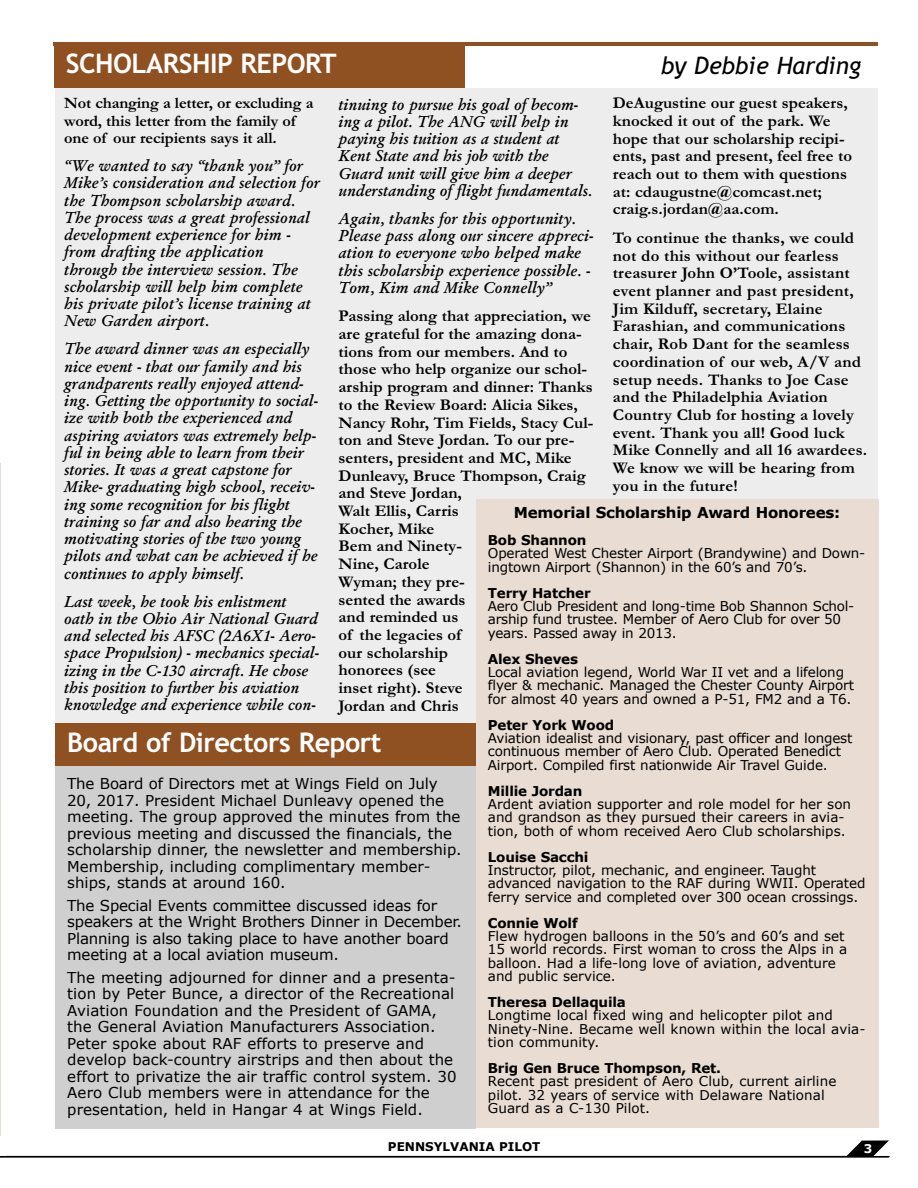
<style>
.page{position:relative;width:918px;height:1188px;background:#fff}
.page>*{position:absolute;margin:0;border:0;box-sizing:border-box;transform-origin:0 0}
.t1{font:700 27px "Trebuchet MS";letter-spacing:-.02em;color:#fff}
.t2{font:italic 24px "Trebuchet MS";color:#000}
.t3{font:700 16.5px/17.7px "Garamond";color:#000}
.t4{font:700 16.05px/17.5px "Garamond";letter-spacing:-.01em;color:#000}
.t5{font:italic 600 15.75px/17.2px "Garamond";color:#000}
.t6{font:15px/16.5px "Verdana";color:#000}
.t7{font:700 15px "Verdana";letter-spacing:-.015em;color:#000}
.t8{font:13.5px/13.2px "Verdana";letter-spacing:-.005em;color:#000}
.t9{font:700 13.5px "Verdana";letter-spacing:-.015em;color:#000}
.t10{font:700 12px "Verdana";color:#000}
.t11{font:700 12px "Verdana";color:#fff}
</style>
<div class="page">
<div style="left:55px;top:88px;width:823px;height:637px;background:#ededed"></div>
<hr style="left:0;top:799px;width:1px;height:336px;background:#e1ded3">
<svg style="left:0;top:1140px;width:890px;height:18px"></svg>
<hr style="left:54px;top:42px;width:824px;height:4px;background:#8f5122">
<div style="left:55px;top:723px;width:421px;height:43px;background:#8f5122"></div>
<div style="left:55px;top:766px;width:421px;height:362px;background:#cfcfcf"></div>
<div style="left:476px;top:499px;width:402px;height:629px;background:#e9dcd3"></div>
<hr style="left:0;top:464px;width:1px;height:336px;background:#dedede">
<div style="left:54px;top:45px;width:411px;height:42px;background:#8f5122"></div>
<h1 class="t1" style="left:66px;top:48px;width:272px">SCHOLARSHIP REPORT</h1>
<h2 class="t2" style="left:661px;top:52px;width:201px">by Debbie Harding</h2>
<p class="t5" style="left:339px;top:96px;width:255px">tinuing to pursue his goal of becom&shy;ing a pilot. The ANG will help in paying his tuition as a student at Kent State and his job with the Guard unit will give him a deeper understanding of flight fundamentals.</p>
<p class="t5" style="left:339px;top:210px;width:256px">Again, thanks for this opportunity.<br>Please pass along our sincere appreci&shy;ation to everyone who helped make this scholarship experience possible. - Tom, Kim and Mike Connelly”</p>
<p class="t3" style="left:339px;top:307px;width:256px">Passing along that appreciation, we are grateful for the amazing dona&shy;tions from our members. And to those who help organize our schol&shy;arship program and dinner: Thanks to the Review Board: Alicia Sikes,<br>Nancy Rohr, Tim Fields, Stacy Cul&shy;ton and Steve Jordan. To our pre&shy;senters, president and MC, Mike<br>Dunleavy, Bruce Thompson, Craig and Steve Jordan,<br>Walt Ellis, Carris<br>Kocher, Mike<br>Bem and Ninety-<br>Nine, Carole<br>Wyman; they pre-<br>sented the awards<br>and reminded us<br>of the legacies of<br>our scholarship<br>honorees (see<br>inset right). Steve<br>Jordan and Chris</p>
<p class="t4" style="left:64px;top:94px;width:251px">Not changing a letter, or excluding a word, this letter from the family of one of our recipients says it all.</p>
<p class="t5" style="left:64px;top:157px;width:257px">“We wanted to say “thank you” for Mike’s consideration and selection for the Thompson scholarship award.<br>The process was a great professional development experience for him - from drafting the application through the interview session. The scholarship will help him complete his private pilot’s license training at New Garden airport.</p>
<p class="t5" style="left:64px;top:340px;width:255px">The award dinner was an especially nice event - that our family and his grandparents really enjoyed attend&shy;ing. Getting the opportunity to social&shy;ize with both the experienced and aspiring aviators was extremely help&shy;ful in being able to learn from their stories. It was a great capstone for Mike- graduating high school, receiv&shy;ing some recognition for his flight training so far and also hearing the motivating stories of the two young pilots and what can be achieved if he continues to apply himself.</p>
<p class="t5" style="left:64px;top:593px;width:256px">Last week, he took his enlistment oath in the Ohio Air National Guard and selected his AFSC (2A6X1- Aero&shy;space Propulsion) - mechanics special&shy;izing in the C-130 aircraft. He chose this position to further his aviation knowledge and experience while con-</p>
<p class="t3" style="left:613px;top:94px;width:241px">DeAugustine our guest speakers, knocked it out of the park. We hope that our scholarship recipi&shy;ents, past and present, feel free to reach out to them with questions at: cdaugustne@comcast.net; craig.s.jordan@aa.com.</p>
<p class="t3" style="left:613px;top:228px;width:256px">To continue the thanks, we could not do this without our fearless treasurer John O’Toole, assistant event planner and past president,<br>Jim Kilduff, secretary, Elaine<br>Farashian, and communications chair, Rob Dant for the seamless coordination of our web, A/V and setup needs. Thanks to Joe Case and the Philadelphia Aviation<br>Country Club for hosting a lovely event. Thank you all! Good luck<br>Mike Connelly and all 16 awardees.<br>We know we will be hearing from you in the future!</p>
<p class="t7" style="left:514px;top:503px;width:328px">Memorial Scholarship Award Honorees:</p>
<p class="t9" style="left:488px;top:532px;width:100px">Bob Shannon</p>
<p class="t8" style="left:488px;top:546px;width:379px">Operated West Chester Airport (Brandywine) and Down&shy;ingtown Airport (Shannon) in the 60’s and 70’s.</p>
<p class="t9" style="left:488px;top:584px;width:104px">Terry Hatcher</p>
<p class="t8" style="left:488px;top:599px;width:368px">Aero Club President and long-time Bob Shannon Schol&shy;arship fund trustee. Member of Aero Club for over 50 years. Passed away in 2013.</p>
<p class="t9" style="left:488px;top:650px;width:92px">Alex Sheves</p>
<p class="t8" style="left:488px;top:665px;width:368px">Local aviation legend, World War II vet and a lifelong flyer &amp; mechanic. Managed the Chester County Airport for almost 40 years and owned a P-51, FM2 and a T6.</p>
<p class="t9" style="left:488px;top:716px;width:128px">Peter York Wood</p>
<p class="t8" style="left:488px;top:731px;width:366px">Aviation idealist and visionary, past officer and longest continuous member of Aero Club. Operated Benedict<br>Airport. Compiled first nationwide Air Travel Guide.</p>
<p class="t9" style="left:488px;top:782px;width:96px">Millie Jordan</p>
<p class="t8" style="left:488px;top:797px;width:365px">Ardent aviation supporter and role model for her son and grandson as they pursued their careers in avia&shy;tion, both of whom received Aero Club scholarships.</p>
<p class="t9" style="left:488px;top:848px;width:102px">Louise Sacchi</p>
<p class="t8" style="left:488px;top:863px;width:379px">Instructor, pilot, mechanic, and engineer. Taught advanced navigation to the RAF during WWII. Operated ferry service and completed over 300 ocean crossings.</p>
<p class="t9" style="left:488px;top:914px;width:91px">Connie Wolf</p>
<p class="t8" style="left:488px;top:929px;width:361px">Flew hydrogen balloons in the 50’s and 60’s and set 15 world records. First woman to cross the Alps in a balloon. Had a life-long love of aviation, adventure and public service.</p>
<p class="t9" style="left:488px;top:994px;width:140px">Theresa Dellaquila</p>
<p class="t8" style="left:488px;top:1008px;width:379px">Longtime local fixed wing and helicopter pilot and<br>Ninety-Nine. Became well known within the local avia&shy;tion community.</p>
<p class="t9" style="left:488px;top:1060px;width:235px">Brig Gen Bruce Thompson, Ret.</p>
<p class="t8" style="left:488px;top:1074px;width:350px">Recent past president of Aero Club, current airline pilot. 32 years of service with Delaware National<br>Guard as a C-130 Pilot.</p>
<h1 class="t1" style="left:67px;top:727px;width:316px">Board of Directors Report</h1>
<p class="t6" style="left:67px;top:775px;width:396px">The Board of Directors met at Wings Field on July 20, 2017. President Michael Dunleavy opened the meeting. The group approved the minutes from the previous meeting and discussed the financials, the scholarship dinner, the newsletter and membership.<br>Membership, including complimentary member&shy;ships, stands at around 160.</p>
<p class="t6" style="left:67px;top:897px;width:396px">The Special Events committee discussed ideas for speakers at the Wright Brothers Dinner in December.<br>Planning is also taking place to have another board meeting at a local aviation museum.</p>
<p class="t6" style="left:67px;top:969px;width:391px">The meeting adjourned for dinner and a presenta&shy;tion by Peter Bunce, a director of the Recreational Aviation Foundation and the President of GAMA, the General Aviation Manufacturers Association.<br>Peter spoke about RAF efforts to preserve and develop back-country airstrips and then about the effort to privatize the air traffic control system. 30<br>Aero Club members were in attendance for the presentation, held in Hangar 4 at Wings Field.</p>
<p class="t10" style="left:388px;top:1139px;width:154px">PENNSYLVANIA PILOT</p>
<p class="t11" style="left:864px;top:1141px;width:10px">3</p>
</div>
